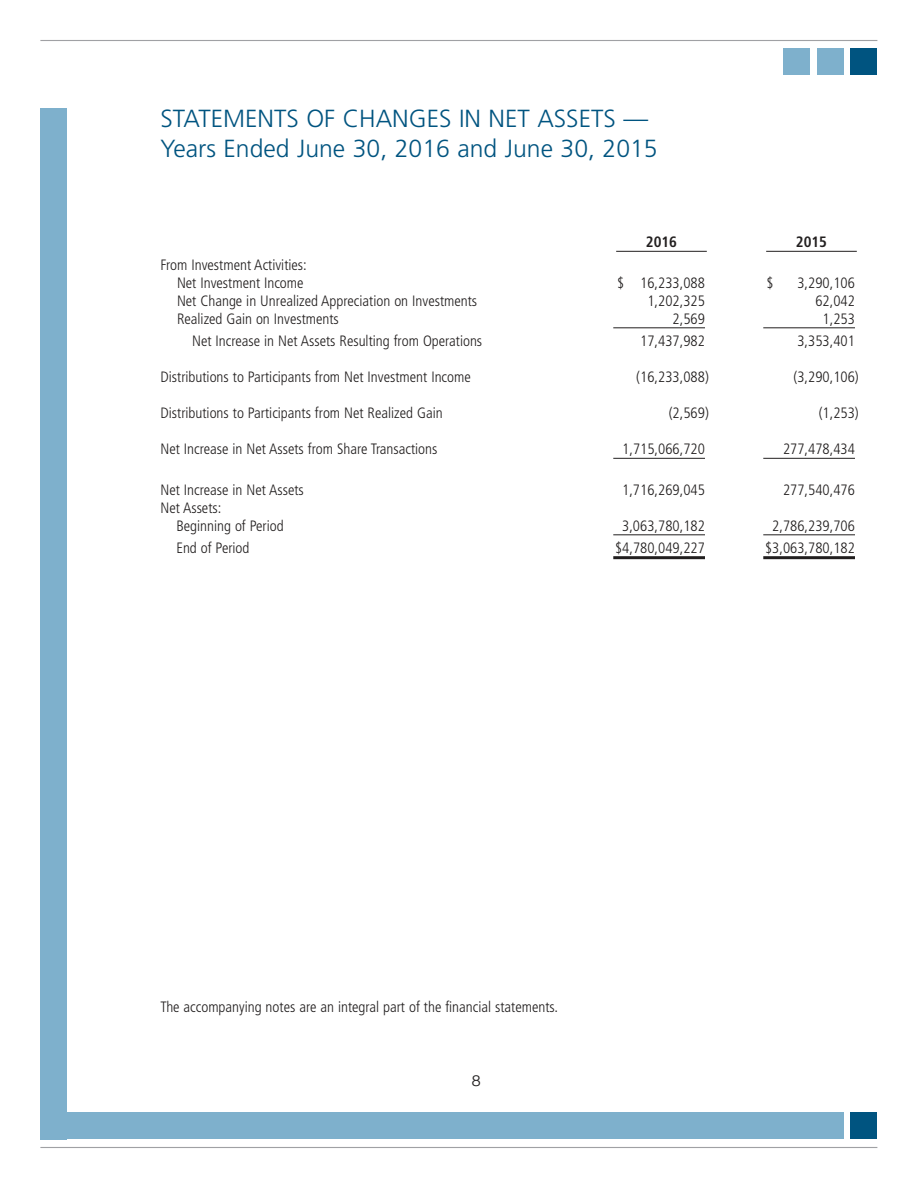
<style>
.page{position:relative;width:918px;height:1188px;background:#fff}
.page>*{position:absolute;margin:0;border:0;box-sizing:border-box;transform-origin:0 0}
.t1{font:300 24.75px/30px "Frutiger";color:#005480}
.t2{font:300 condensed 15px/18px "Frutiger";color:#221f1f;text-align:right}
.t3{font:700 condensed 15px "Frutiger";color:#221f1f}
.t4{font:300 15px "Interstate";color:#221f1f}
</style>
<div class="page">
<div style="left:40px;top:1112px;width:804px;height:27px;background:#7eb0cc"></div>
<hr style="left:40px;top:40px;width:837px;height:1px;background:#a0a1a4">
<hr style="left:40px;top:1147px;width:837px;height:1px;background:#a0a1a4">
<div style="left:40px;top:108px;width:27px;height:1031px;background:#7eb0cc"></div>
<div style="left:850px;top:48px;width:27px;height:27px;background:#005480"></div>
<div style="left:817px;top:48px;width:27px;height:27px;background:#7eb0cc"></div>
<div style="left:783px;top:48px;width:27px;height:27px;background:#7eb0cc"></div>
<div style="left:850px;top:1112px;width:27px;height:27px;background:#005480"></div>
<hr style="left:616px;top:251px;width:91px;height:1px;background:#221f1f">
<hr style="left:766px;top:251px;width:91px;height:1px;background:#221f1f">
<hr style="left:613px;top:327px;width:92px;height:1px;background:#221f1f">
<hr style="left:763px;top:327px;width:92px;height:1px;background:#221f1f">
<hr style="left:613px;top:458px;width:92px;height:1px;background:#221f1f">
<hr style="left:763px;top:458px;width:92px;height:1px;background:#221f1f">
<hr style="left:613px;top:534px;width:92px;height:1px;background:#221f1f">
<hr style="left:763px;top:534px;width:92px;height:1px;background:#221f1f">
<hr style="left:613px;top:556px;width:92px;height:3px;background:#221f1f">
<hr style="left:763px;top:556px;width:92px;height:3px;background:#221f1f">
<h1 class="t1" style="left:160px;top:105px;width:499px">STATEMENTS OF CHANGES IN NET ASSETS —<br>Years Ended June 30, 2016 and June 30, 2015</h1>
<p class="t2" style="left:160px;top:256px;width:148px">From Investment Activities:<br>Net Investment Income</p>
<p class="t3" style="left:646px;top:236px;width:33px">2016</p>
<p class="t3" style="left:796px;top:236px;width:33px">2015</p>
<p class="t2" style="left:617px;top:274px;width:89px">$ 16,233,088</p>
<p class="t2" style="left:766px;top:274px;width:9px">$</p>
<p class="t2" style="left:797px;top:274px;width:59px">3,290,106</p>
<p class="t2" style="left:177px;top:292px;width:302px">Net Change in Unrealized Appreciation on Investments</p>
<p class="t2" style="left:647px;top:292px;width:59px">1,202,325</p>
<p class="t2" style="left:815px;top:292px;width:41px">62,042</p>
<p class="t2" style="left:177px;top:310px;width:163px">Realized Gain on Investments</p>
<p class="t2" style="left:673px;top:310px;width:34px">2,569</p>
<p class="t2" style="left:823px;top:310px;width:34px">1,253</p>
<p class="t2" style="left:192px;top:333px;width:292px">Net Increase in Net Assets Resulting from Operations</p>
<p class="t2" style="left:640px;top:333px;width:66px">17,437,982</p>
<p class="t2" style="left:797px;top:333px;width:59px">3,353,401</p>
<p class="t2" style="left:160px;top:369px;width:312px">Distributions to Participants from Net Investment Income</p>
<p class="t2" style="left:636px;top:369px;width:74px">(16,233,088)</p>
<p class="t2" style="left:794px;top:369px;width:67px">(3,290,106)</p>
<p class="t2" style="left:160px;top:405px;width:284px">Distributions to Participants from Net Realized Gain</p>
<p class="t2" style="left:669px;top:405px;width:42px">(2,569)</p>
<p class="t2" style="left:819px;top:405px;width:42px">(1,253)</p>
<p class="t2" style="left:160px;top:441px;width:278px">Net Increase in Net Assets from Share Transactions</p>
<p class="t2" style="left:622px;top:441px;width:84px">1,715,066,720</p>
<p class="t2" style="left:783px;top:441px;width:73px">277,478,434</p>
<p class="t2" style="left:160px;top:481px;width:145px">Net Increase in Net Assets</p>
<p class="t2" style="left:622px;top:481px;width:84px">1,716,269,045</p>
<p class="t2" style="left:783px;top:481px;width:73px">277,540,476</p>
<p class="t2" style="left:176px;top:499px;width:109px;text-align:left;text-indent:-16px">Net Assets:<br>Beginning of Period</p>
<p class="t2" style="left:622px;top:517px;width:84px">3,063,780,182</p>
<p class="t2" style="left:772px;top:517px;width:84px">2,786,239,706</p>
<p class="t2" style="left:176px;top:540px;width:75px">End of Period</p>
<p class="t2" style="left:615px;top:540px;width:91px">$4,780,049,227</p>
<p class="t2" style="left:765px;top:540px;width:91px">$3,063,780,182</p>
<p class="t2" style="left:160px;top:999px;width:399px">The accompanying notes are an integral part of the financial statements.</p>
<p class="t4" style="left:472px;top:1075px;width:11px">8</p>
</div>
